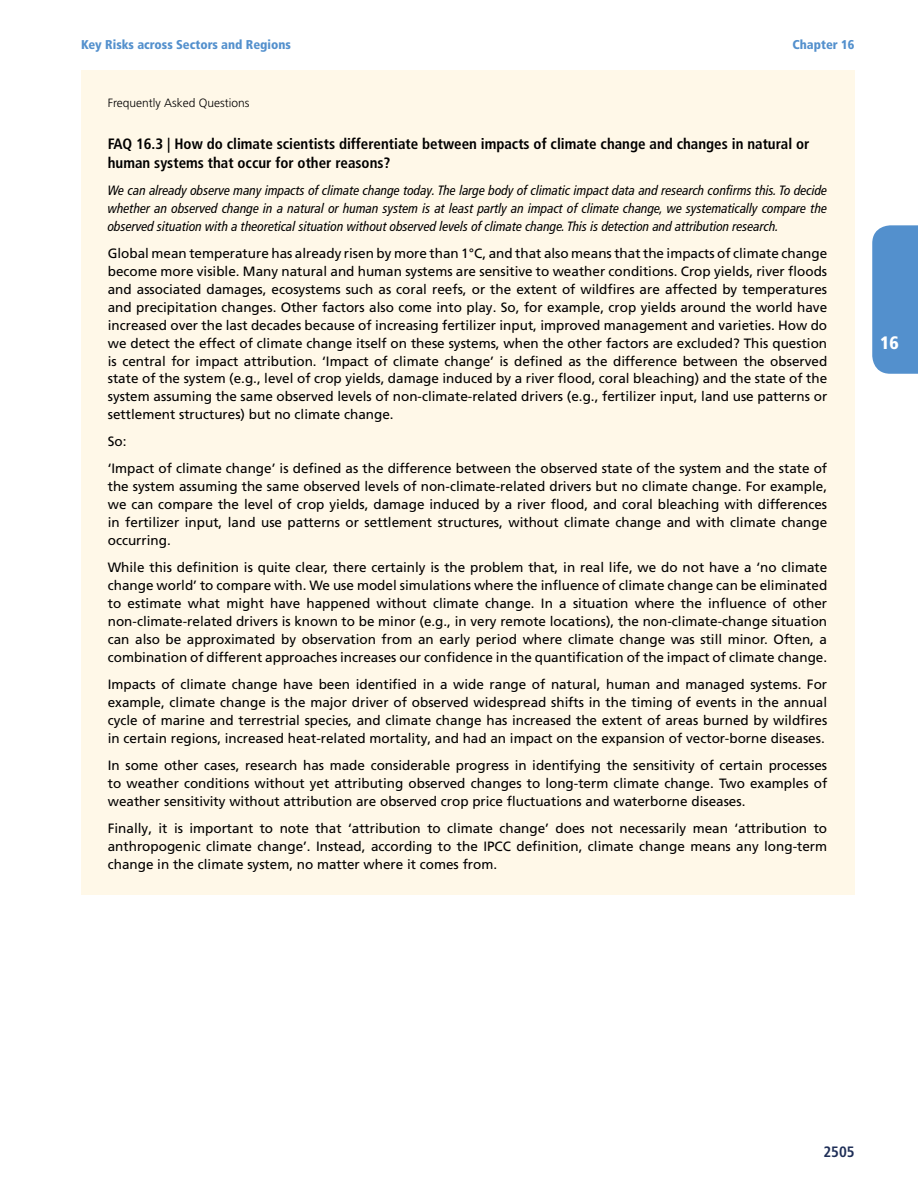
<style>
.page{position:relative;width:918px;height:1188px;background:#fff}
.page>*{position:absolute;margin:0;border:0;box-sizing:border-box;transform-origin:0 0}
.t1{font:900 condensed 18px "Frutiger LT Pro";color:#fff}
.t2{font:700 condensed 15px/19.5px "Frutiger LT Pro";color:#000}
.t3{font:700 condensed 15px "Frutiger LT Pro";color:#1e2e57}
.t4{font:13.5px/18px "Frutiger LT Pro";color:#000;text-align:justify}
.t5{font:italic condensed 13.5px/18px "Frutiger LT Pro";color:#000;text-align:justify}
.t6{font:900 condensed 12.75px "Frutiger LT Pro";color:#5390cd}
.t7{font:300 12px "Frutiger LT Pro";color:#000}
</style>
<div class="page">
<div style="left:872px;top:225px;width:46px;height:149px;background:#5390cd"></div>
<div style="left:81px;top:71px;width:773px;height:60px;background:#fff8e8"></div>
<div style="left:81px;top:133px;width:773px;height:60px;background:#fff8e8"></div>
<div style="left:81px;top:163px;width:773px;height:92px;background:#fff8e8"></div>
<div style="left:81px;top:226px;width:773px;height:218px;background:#fff8e8"></div>
<div style="left:81px;top:442px;width:773px;height:128px;background:#fff8e8"></div>
<div style="left:81px;top:541px;width:773px;height:146px;background:#fff8e8"></div>
<div style="left:81px;top:658px;width:773px;height:110px;background:#fff8e8"></div>
<div style="left:81px;top:739px;width:773px;height:92px;background:#fff8e8"></div>
<div style="left:81px;top:802px;width:773px;height:92px;background:#fff8e8"></div>
<p class="t6" style="left:81px;top:37px;width:212px">Key Risks across Sectors and Regions</p>
<p class="t6" style="left:793px;top:37px;width:63px">Chapter 16</p>
<p class="t7" style="left:108px;top:96px;width:143px">Frequently Asked Questions</p>
<p class="t2" style="left:108px;top:134px;width:703px">FAQ 16.3 | How do climate scientists differentiate between impacts of climate change and changes in natural or human systems that occur for other reasons?</p>
<p class="t5" style="left:108px;top:181px;width:721px">We can already observe many impacts of climate change today. The large body of climatic impact data and research confirms this. To decide whether an observed change in a natural or human system is at least partly an impact of climate change, we systematically compare the observed situation with a theoretical situation without observed levels of climate change. This is detection and attribution research.</p>
<p class="t4" style="left:108px;top:244px;width:721px">Global mean temperature has already risen by more than 1°C, and that also means that the impacts of climate change become more visible. Many natural and human systems are sensitive to weather conditions. Crop yields, river floods and associated damages, ecosystems such as coral reefs, or the extent of wildfires are affected by temperatures and precipitation changes. Other factors also come into play. So, for example, crop yields around the world have increased over the last decades because of increasing fertilizer input, improved management and varieties. How do we detect the effect of climate change itself on these systems, when the other factors are excluded? This question is central for impact attribution. ‘Impact of climate change’ is defined as the difference between the observed state of the system (e.g., level of crop yields, damage induced by a river flood, coral bleaching) and the state of the system assuming the same observed levels of non-climate-related drivers (e.g., fertilizer input, land use patterns or settlement structures) but no climate change.</p>
<p class="t4" style="left:108px;top:428px;width:721px;line-height:27px">So:<br>‘Impact of climate change’ is defined as the difference between the observed state of the system and the state of</p>
<p class="t4" style="left:108px;top:478px;width:721px">the system assuming the same observed levels of non-climate-related drivers but no climate change. For example, we can compare the level of crop yields, damage induced by a river flood, and coral bleaching with differences in fertilizer input, land use patterns or settlement structures, without climate change and with climate change occurring.</p>
<p class="t4" style="left:108px;top:559px;width:721px">While this definition is quite clear, there certainly is the problem that, in real life, we do not have a ‘no climate change world’ to compare with. We use model simulations where the influence of climate change can be eliminated to estimate what might have happened without climate change. In a situation where the influence of other non-climate-related drivers is known to be minor (e.g., in very remote locations), the non-climate-change situation can also be approximated by observation from an early period where climate change was still minor. Often, a combination of different approaches increases our confidence in the quantification of the impact of climate change.</p>
<p class="t4" style="left:108px;top:676px;width:721px">Impacts of climate change have been identified in a wide range of natural, human and managed systems. For example, climate change is the major driver of observed widespread shifts in the timing of events in the annual cycle of marine and terrestrial species, and climate change has increased the extent of areas burned by wildfires in certain regions, increased heat-related mortality, and had an impact on the expansion of vector-borne diseases.</p>
<p class="t4" style="left:108px;top:757px;width:721px">In some other cases, research has made considerable progress in identifying the sensitivity of certain processes to weather conditions without yet attributing observed changes to long-term climate change. Two examples of weather sensitivity without attribution are observed crop price fluctuations and waterborne diseases.</p>
<p class="t4" style="left:108px;top:820px;width:721px">Finally, it is important to note that ‘attribution to climate change’ does not necessarily mean ‘attribution to anthropogenic climate change’. Instead, according to the IPCC definition, climate change means any long-term change in the climate system, no matter where it comes from.</p>
<h1 class="t1" style="left:880px;top:332px;width:20px">16</h1>
<p class="t3" style="left:823px;top:1143px;width:33px">2505</p>
</div>
